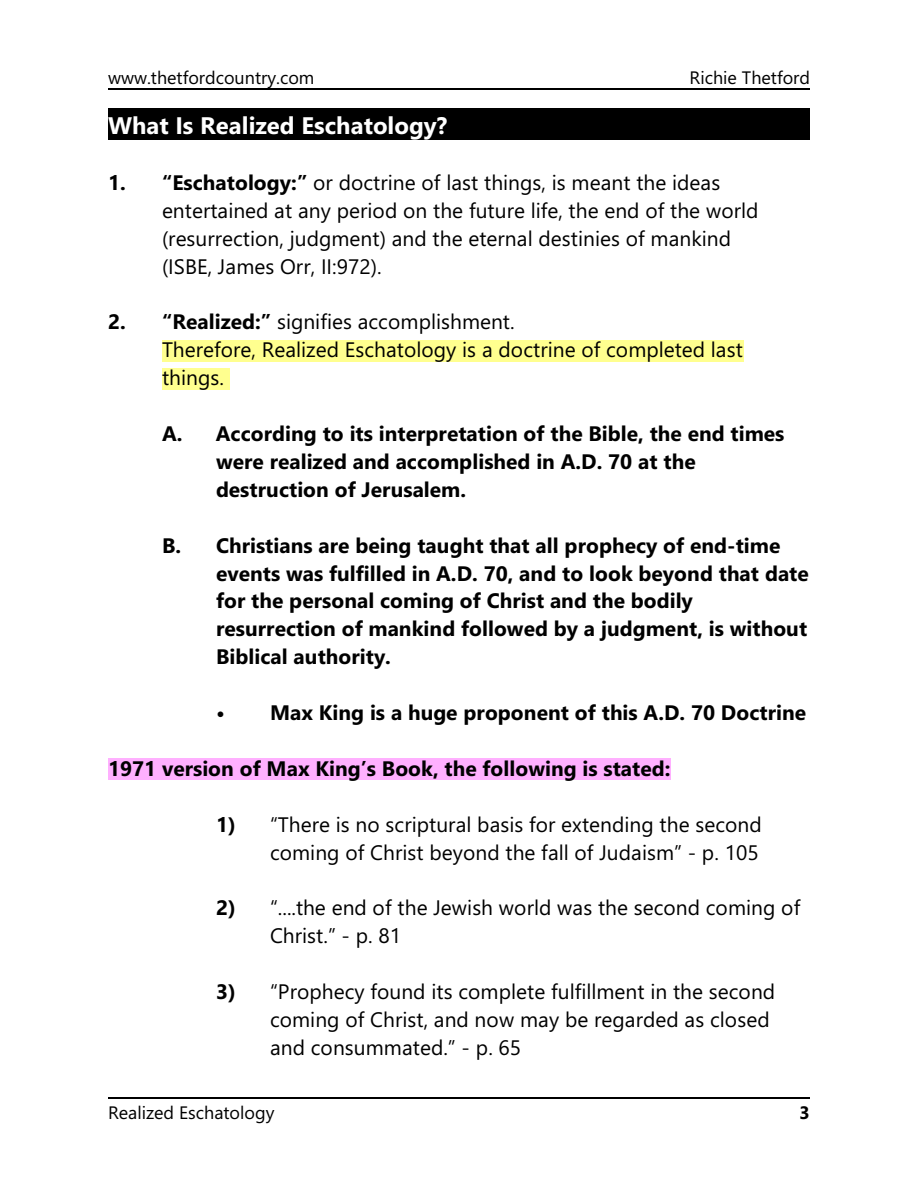
<style>
.page{position:relative;width:918px;height:1188px;background:#fff}
.page>*{position:absolute;margin:0;border:0;box-sizing:border-box;transform-origin:0 0}
.t1{font:700 24px "Segoe UI";color:#fff}
.t2{font:21px/27.9px "Segoe UI";color:#000}
.t3{font:700 21px/27.9px "Segoe UI";color:#000}
.t4{font:18px "Segoe UI";color:#000}
.t5{font:700 18px "Segoe UI";color:#000}
.s1{font-weight:700}
</style>
<div class="page">
<hr style="left:108px;top:89px;width:702px;height:1px;background:#000">
<div style="left:108px;top:108px;width:702px;height:31px;background:#000"></div>
<div style="left:162px;top:340px;width:582px;height:21px;background:#ffff8f"></div>
<div style="left:162px;top:368px;width:68px;height:21px;background:#ffff8f"></div>
<div style="left:108px;top:759px;width:563px;height:21px;background:#ffb0ff"></div>
<hr style="left:108px;top:1098px;width:702px;height:1px;background:#000">
<p class="t4" style="left:108px;top:71px;width:208px">www.thetfordcountry.com</p>
<p class="t4" style="left:690px;top:71px;width:122px">Richie Thetford</p>
<p class="t1" style="left:108px;top:116px;width:341px">What Is Realized Eschatology?</p>
<p class="t2" style="left:162px;top:171px;width:598px;text-indent:-54px"><span class="s1">1. “Eschatology:”</span> or doctrine of last things, is meant the ideas entertained at any period on the future life, the end of the world (resurrection, judgment) and the eternal destinies of mankind (ISBE, James Orr, II:972).</p>
<p class="t2" style="left:162px;top:310px;width:582px;text-indent:-54px"><span class="s1">2. “Realized:”</span> signifies accomplishment.<br>Therefore, Realized Eschatology is a doctrine of completed last things.</p>
<p class="t3" style="left:216px;top:422px;width:570px;text-indent:-54px">A. According to its interpretation of the Bible, the end times were realized and accomplished in A.D. 70 at the destruction of Jerusalem.</p>
<p class="t3" style="left:216px;top:533px;width:594px;text-indent:-54px">B. Christians are being taught that all prophecy of end-time events was fulfilled in A.D. 70, and to look beyond that date for the personal coming of Christ and the bodily resurrection of mankind followed by a judgment, is without Biblical authority.</p>
<p class="t3" style="left:216px;top:701px;width:592px">• Max King is a huge proponent of this A.D. 70 Doctrine</p>
<p class="t3" style="left:108px;top:756px;width:564px">1971 version of Max King’s Book, the following is stated:</p>
<p class="t2" style="left:216px;top:812px;width:547px;text-align:right"><span class="s1">1)</span> “There is no scriptural basis for extending the second coming of Christ beyond the fall of Judaism” - p. 105</p>
<p class="t2" style="left:270px;top:896px;width:532px;text-indent:-54px"><span class="s1">2)</span> “....the end of the Jewish world was the second coming of<br>Christ.” - p. 81</p>
<p class="t2" style="left:270px;top:980px;width:507px;text-indent:-54px"><span class="s1">3)</span> “Prophecy found its complete fulfillment in the second coming of Christ, and now may be regarded as closed and consummated.” - p. 65</p>
<p class="t4" style="left:108px;top:1105px;width:168px">Realized Eschatology</p>
<p class="t5" style="left:800px;top:1105px;width:12px">3</p>
</div>
